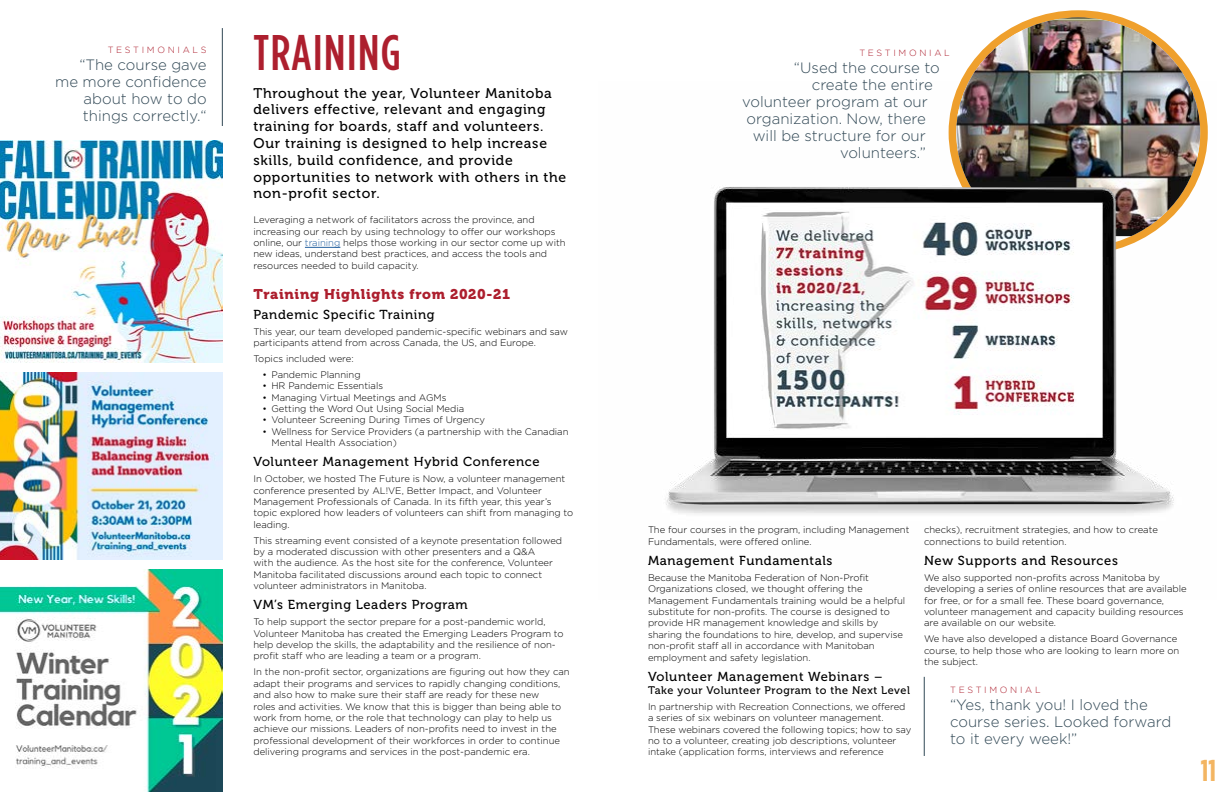
<style>
.page{position:relative;width:1224px;height:792px;background:#fff}
.page>*{position:absolute;margin:0;border:0;box-sizing:border-box;transform-origin:0 0}
.t1{font:500 50px "Gotham Condensed";letter-spacing:.03em;color:#ad1f2e}
.t2{font:700 30px "Gotham Condensed";color:#f3b562}
.t3{font:300 15px/17px "Gotham";color:#314855;text-align:right}
.t4{font:14px/16.8px "Museo 500";letter-spacing:.05em;color:#000}
.t5{font:14px "Museo 900";letter-spacing:.05em;color:#ad1f2e}
.t6{font:13px "Museo 500";letter-spacing:.05em;color:#000}
.t7{font:11px "Museo 500";letter-spacing:.05em;color:#000}
.t8{font:300 9.5px/11.4px "Gotham";color:#000}
.t9{font:300 9px "Gotham";letter-spacing:.3em;color:#ad1f2e}
.s1{color:#215e9e}
</style>
<div class="page">
<hr style="left:305px;top:247px;width:35px;height:1px;background:#215e9e">
<hr style="left:222px;top:28px;width:1px;height:98px;background:#314855">
<img style="left:960px;top:17px;width:236px;height:64px">
<img style="left:666px;top:81px;width:542px;height:433px">
<img style="left:0;top:570px;width:222px;height:222px">
<img style="left:0;top:373px;width:222px;height:186px">
<img style="left:0;top:140px;width:222px;height:223px">
<hr style="left:924px;top:677px;width:1px;height:79px;background:#314855">
<img style="left:755px;top:209px;width:324px;height:225px">
<p class="t9" style="left:108px;top:45px;width:100px">TESTIMONIALS</p>
<h3 class="t3" style="left:55px;top:56px;width:153px">“The course gave me more confidence about how to do things correctly.“</h3>
<h1 class="t1" style="left:253px;top:25px;width:149px">TRAINING</h1>
<p class="t4" style="left:253px;top:85px;width:314px">Throughout the year, Volunteer Manitoba delivers effective, relevant and engaging training for boards, staff and volunteers.<br>Our training is designed to help increase skills, build confidence, and provide opportunities to network with others in the non-profit sector.</p>
<p class="t8" style="left:253px;top:214px;width:314px">Leveraging a network of facilitators across the province, and increasing our reach by using technology to offer our workshops online, our <span class="s1">training</span> helps those working in our sector come up with new ideas, understand best practices, and access the tools and resources needed to build capacity.</p>
<h3 class="t5" style="left:253px;top:286px;width:258px">Training Highlights from 2020-21</h3>
<h3 class="t6" style="left:253px;top:307px;width:183px">Pandemic Specific Training</h3>
<p class="t8" style="left:253px;top:325px;width:316px">This year, our team developed pandemic-specific webinars and saw participants attend from across Canada, the US, and Europe.</p>
<p class="t8" style="left:253px;top:353px;width:102px">Topics included were:</p>
<p class="t8" style="left:262px;top:369px;width:100px">• Pandemic Planning</p>
<p class="t8" style="left:262px;top:380px;width:122px">• HR Pandemic Essentials</p>
<p class="t8" style="left:262px;top:391px;width:186px">• Managing Virtual Meetings and AGMs</p>
<p class="t8" style="left:262px;top:403px;width:203px">• Getting the Word Out Using Social Media</p>
<p class="t8" style="left:262px;top:414px;width:224px">• Volunteer Screening During Times of Urgency</p>
<p class="t8" style="left:271px;top:426px;width:299px;text-indent:-9px">• Wellness for Service Providers (a partnership with the Canadian<br>Mental Health Association)</p>
<h3 class="t6" style="left:253px;top:455px;width:288px">Volunteer Management Hybrid Conference</h3>
<p class="t8" style="left:253px;top:473px;width:321px">In October, we hosted The Future is Now, a volunteer management conference presented by AL!VE, Better Impact, and Volunteer Management Professionals of Canada. In its fifth year, this year’s topic explored how leaders of volunteers can shift from managing to leading.</p>
<p class="t8" style="left:253px;top:534px;width:310px">This streaming event consisted of a keynote presentation followed by a moderated discussion with other presenters and a Q&amp;A<br>with the audience. As the host site for the conference, Volunteer Manitoba facilitated discussions around each topic to connect volunteer administrators in Manitoba.</p>
<h3 class="t6" style="left:253px;top:598px;width:216px">VM’s Emerging Leaders Program</h3>
<p class="t8" style="left:253px;top:616px;width:312px">To help support the sector prepare for a post-pandemic world, Volunteer Manitoba has created the Emerging Leaders Program to help develop the skills, the adaptability and the resilience of non&shy;profit staff who are leading a team or a program.</p>
<p class="t8" style="left:253px;top:666px;width:318px">In the non-profit sector, organizations are figuring out how they can adapt their programs and services to rapidly changing conditions, and also how to make sure their staff are ready for these new<br>roles and activities. We know that this is bigger than being able to work from home, or the role that technology can play to help us achieve our missions. Leaders of non-profits need to invest in the professional development of their workforces in order to continue delivering programs and services in the post-pandemic era.</p>
<p class="t9" style="left:859px;top:48px;width:92px">TESTIMONIAL</p>
<h3 class="t3" style="left:794px;top:59px;width:147px">“Used the course to</h3>
<h3 class="t3" style="left:812px;top:76px;width:123px">create the entire</h3>
<h3 class="t3" style="left:742px;top:93px;width:187px">volunteer program at our</h3>
<h3 class="t3" style="left:747px;top:110px;width:181px">organization. Now, there</h3>
<h3 class="t3" style="left:753px;top:127px;width:175px">will be structure for our</h3>
<h3 class="t3" style="left:840px;top:144px;width:87px">volunteers.”</h3>
<p class="t8" style="left:648px;top:524px;width:263px">The four courses in the program, including Management<br>Fundamentals, were offered online.</p>
<h3 class="t6" style="left:648px;top:553px;width:186px">Management Fundamentals</h3>
<p class="t8" style="left:648px;top:572px;width:259px">Because the Manitoba Federation of Non-Profit Organizations closed, we thought offering the Management Fundamentals training would be a helpful substitute for non-profits. The course is designed to provide HR management knowledge and skills by sharing the foundations to hire, develop, and supervise non-profit staff all in accordance with Manitoban employment and safety legislation.</p>
<h3 class="t6" style="left:648px;top:669px;width:236px">Volunteer Management Webinars –</h3>
<p class="t7" style="left:648px;top:684px;width:263px">Take your Volunteer Program to the Next Level</p>
<p class="t8" style="left:648px;top:701px;width:265px">In partnership with Recreation Connections, we offered a series of six webinars on volunteer management.<br>These webinars covered the following topics; how to say no to a volunteer, creating job descriptions, volunteer intake (application forms, interviews and reference</p>
<p class="t8" style="left:924px;top:524px;width:235px">checks), recruitment strategies, and how to create connections to build retention.</p>
<h3 class="t6" style="left:924px;top:553px;width:195px">New Supports and Resources</h3>
<p class="t8" style="left:924px;top:572px;width:264px">We also supported non-profits across Manitoba by developing a series of online resources that are available for free, or for a small fee. These board governance, volunteer management and capacity building resources are available on our website.</p>
<p class="t8" style="left:924px;top:633px;width:257px">We have also developed a distance Board Governance course, to help those who are looking to learn more on the subject.</p>
<p class="t9" style="left:950px;top:684px;width:92px">TESTIMONIAL</p>
<h3 class="t3" style="left:950px;top:696px;width:223px;text-align:left">“Yes, thank you! I loved the course series. Looked forward to it every week!”</h3>
<h2 class="t2" style="left:1201px;top:753px;width:17px">11</h2>
</div>
